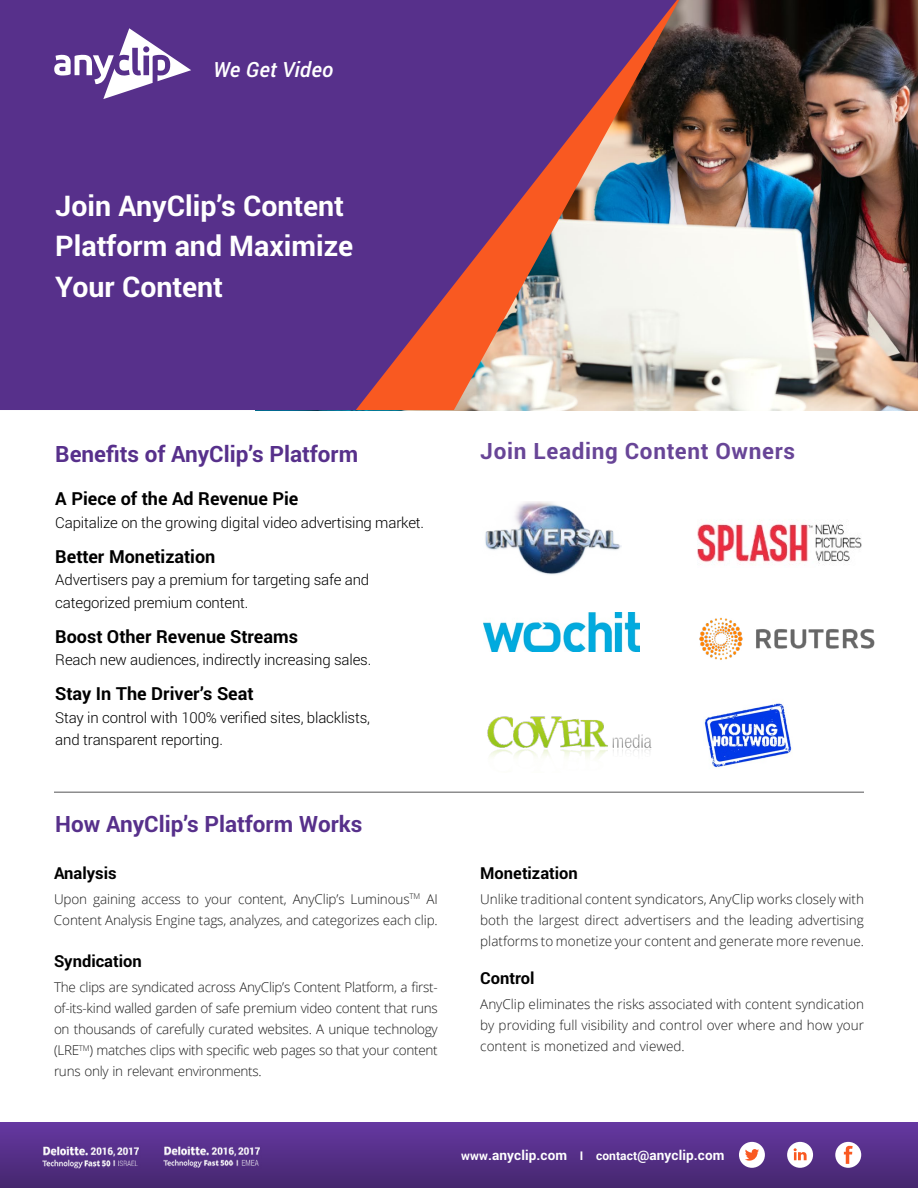
<style>
.page{position:relative;width:918px;height:1188px;background:#fff}
.page>*{position:absolute;margin:0;border:0;box-sizing:border-box;transform-origin:0 0}
.t1{font:700 28.5px/40.5px "Roboto";color:#fff}
.t2{font:700 22.5px "Roboto";color:#57308b}
.t3{font:700 22.5px "Roboto";letter-spacing:.03em;color:#684597}
.t4{font:italic 500 21px "Roboto";letter-spacing:.01em;color:#fff}
.t5{font:700 18px "Roboto";color:#000}
.t6{font:700 16.5px "Roboto";color:#000}
.t7{font:300 15px/22.5px "Roboto";letter-spacing:-.01em;color:#000}
.t8{font:300 13.5px/21px "Open Sans";letter-spacing:-.01em;color:#1a1a1a;text-align:justify}
.t9{font:700 13.5px "Roboto";letter-spacing:.01em;color:#fff}
.t10{font:700 12px "Roboto";letter-spacing:.01em;color:#fff}
</style>
<div class="page">
<img style="left:679px;top:0;width:239px;height:410px">
<svg style="left:0;top:0;width:677px;height:410px;background:#724989"></svg>
<svg style="left:54px;top:28px;width:137px;height:71px"></svg>
<div style="left:0;top:1122px;width:918px;height:66px;background:linear-gradient(to bottom,#6638a2,#45276e)"></div>
<div style="left:787px;top:1142px;width:26px;height:26px;background:#fff;border-radius:50%"></div>
<svg style="left:794px;top:1148px;width:13px;height:12px"></svg>
<div style="left:739px;top:1142px;width:26px;height:26px;background:#fff;border-radius:50%"></div>
<svg style="left:745px;top:1149px;width:14px;height:12px"></svg>
<div style="left:835px;top:1142px;width:26px;height:26px;background:#fff;border-radius:50%"></div>
<svg style="left:844px;top:1146px;width:9px;height:18px"></svg>
<hr style="left:54px;top:792px;width:810px;height:1px;background:#545456">
<img style="left:485px;top:501px;width:136px;height:74px">
<img style="left:484px;top:613px;width:155px;height:38px">
<img style="left:699px;top:617px;width:176px;height:43px">
<img style="left:698px;top:523px;width:163px;height:41px">
<img style="left:487px;top:716px;width:165px;height:42px">
<img style="left:704px;top:703px;width:88px;height:65px">
<img style="left:40px;top:1144px;width:100px;height:25px">
<img style="left:162px;top:1144px;width:100px;height:25px">
<h3 class="t4" style="left:213px;top:55px;width:122px">We Get Video</h3>
<h1 class="t1" style="left:55px;top:184px;width:300px">Join AnyClip s’ Content<br>Platform and Maximize<br>Your Content</h1>
<h2 class="t2" style="left:55px;top:438px;width:304px">Benefits of AnyClip s’ Platform</h2>
<h3 class="t5" style="left:55px;top:486px;width:245px">A Piece of the Ad Revenue Pie</h3>
<p class="t7" style="left:55px;top:511px;width:370px">Capitalize on the growing digital video advertising market.</p>
<h3 class="t5" style="left:55px;top:544px;width:162px">Better Monetization</h3>
<p class="t7" style="left:55px;top:568px;width:316px">Advertisers pay a premium for targeting safe and categorized premium content.</p>
<h3 class="t5" style="left:55px;top:624px;width:244px">Boost Other Revenue Streams</h3>
<p class="t7" style="left:55px;top:648px;width:318px">Reach new audiences, indirectly increasing sales.</p>
<h3 class="t5" style="left:55px;top:681px;width:200px">Stay In The Driver s’ Seat</h3>
<p class="t7" style="left:55px;top:706px;width:316px">Stay in control with 100% verified sites, blacklists, and transparent reporting.</p>
<h2 class="t2" style="left:55px;top:809px;width:309px">How AnyClip s’ Platform Works</h2>
<p class="t6" style="left:54px;top:861px;width:64px">Analysis</p>
<p class="t8" style="left:54px;top:888px;width:385px">Upon gaining access to your content, AnyClips’ Luminous<sup>TM</sup> AI<br>Content Analysis Engine tags, analyzes, and categorizes each clip.</p>
<p class="t6" style="left:54px;top:950px;width:89px">Syndication</p>
<p class="t8" style="left:54px;top:998px;width:385px">of-its-kind walled garden of safe premium video content that runs</p>
<p class="t8" style="left:54px;top:977px;width:385px">The clips are syndicated across AnyClips’ Content Platform a, first-</p>
<p class="t8" style="left:54px;top:1019px;width:385px">on thousands of carefully curated websites A. unique technology (LRE<sup>TM</sup>) matches clips with specific web pages so that your content runs only in relevant environments.</p>
<h2 class="t3" style="left:480px;top:436px;width:317px">Join Leading Content Owners</h2>
<p class="t6" style="left:480px;top:861px;width:99px">Monetization</p>
<p class="t8" style="left:480px;top:888px;width:385px">Unlike traditional content syndicators, AnyClip works closely with both the largest direct advertisers and the leading advertising platforms to monetize your content and generate more revenue.</p>
<p class="t6" style="left:480px;top:967px;width:56px">Control</p>
<p class="t8" style="left:480px;top:993px;width:385px">AnyClip eliminates the risks associated with content syndication by providing full visibility and control over where and how your content is monetized and viewed.</p>
<p class="t9" style="left:488px;top:1146px;width:81px">.anyclip.com</p>
<p class="t10" style="left:461px;top:1148px;width:28px">www</p>
<p class="t10" style="left:580px;top:1148px;width:5px">I</p>
<p class="t9" style="left:637px;top:1146px;width:89px">@anyclip.com</p>
<p class="t10" style="left:596px;top:1148px;width:43px">contact</p>
</div>
